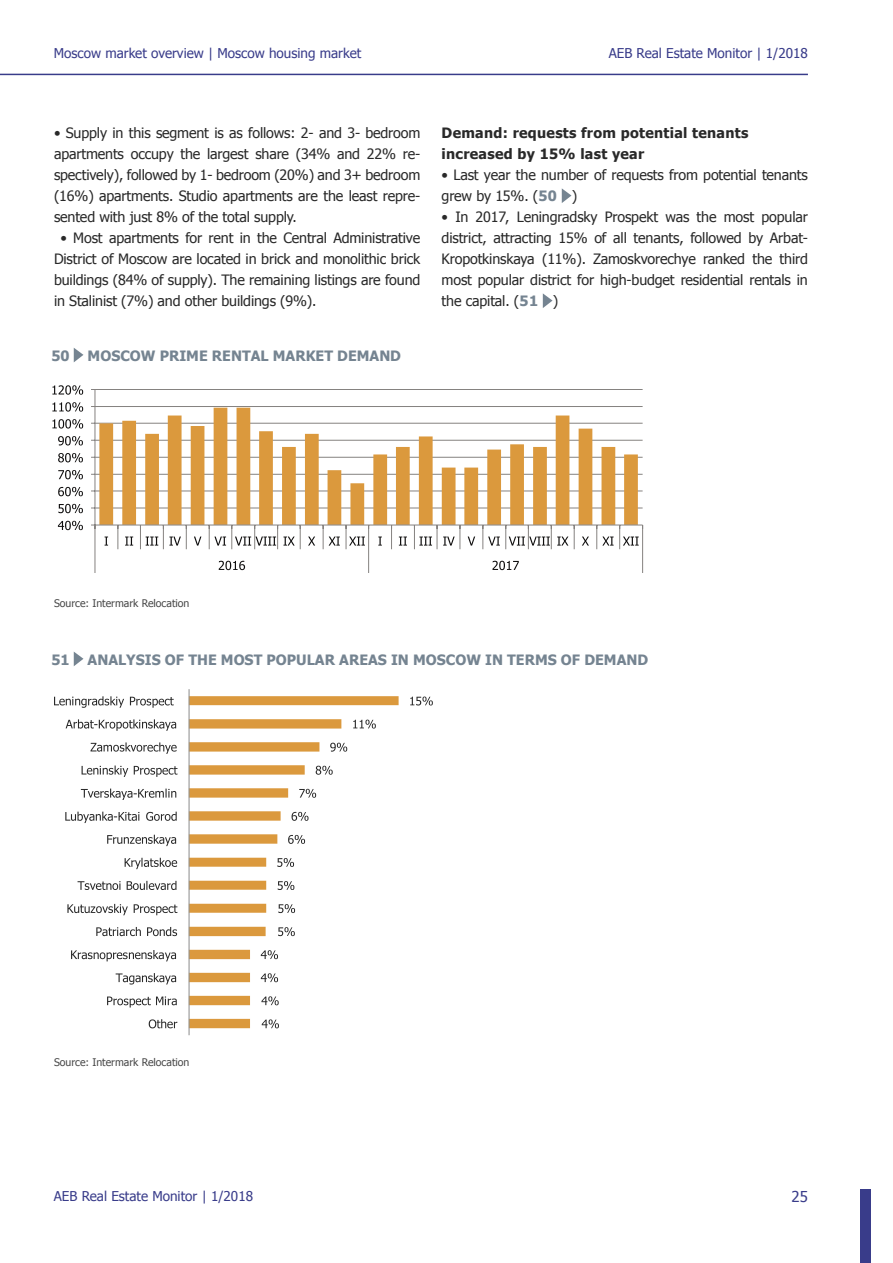
<style>
.page{position:relative;width:893px;height:1263px;background:#fff}
.page>*{position:absolute;margin:0;border:0;box-sizing:border-box;transform-origin:0 0}
.t1{font:15px "Tahoma";color:#393c8a}
.t2{font:14.25px/21px "Tahoma";letter-spacing:-.01em;color:#292929;text-align:justify}
.t3{font:700 14.25px "Tahoma";color:#758491}
.t4{font:700 14.25px/21px "Tahoma";letter-spacing:.02em;color:#292929}
.t5{font:13.5px "Tahoma";color:#393c8a}
.t6{font:10.5px "Tahoma";color:#484848}
.s1{font-weight:700;color:#758491}
</style>
<div class="page">
<div style="left:860px;top:1189px;width:11px;height:74px;background:#393c8a"></div>
<hr style="left:0;top:74px;width:808px;height:1px;background:#393c8a">
<svg style="left:562px;top:188px;width:9px;height:15px"></svg>
<svg style="left:543px;top:293px;width:9px;height:15px"></svg>
<svg style="left:74px;top:348px;width:9px;height:14px"></svg>
<svg style="left:74px;top:652px;width:9px;height:14px"></svg>
<hr style="left:95px;top:389px;width:548px;height:1px;background:#858280">
<hr style="left:95px;top:406px;width:548px;height:1px;background:#858280">
<hr style="left:95px;top:423px;width:548px;height:1px;background:#858280">
<hr style="left:95px;top:440px;width:548px;height:1px;background:#858280">
<hr style="left:95px;top:457px;width:548px;height:1px;background:#858280">
<hr style="left:95px;top:474px;width:548px;height:1px;background:#858280">
<hr style="left:95px;top:490px;width:548px;height:1px;background:#858280">
<hr style="left:95px;top:507px;width:548px;height:1px;background:#858280">
<svg style="left:99px;top:408px;width:539px;height:116px"></svg>
<svg style="left:574px;top:525px;width:1px;height:24px"></svg>
<hr style="left:95px;top:524px;width:548px;height:1px;background:#858280">
<hr style="left:94px;top:389px;width:1px;height:136px;background:#858280">
<svg style="left:91px;top:524px;width:4px;height:49px"></svg>
<svg style="left:58px;top:521px;width:25px;height:9px"></svg>
<svg style="left:58px;top:504px;width:25px;height:9px"></svg>
<svg style="left:58px;top:487px;width:25px;height:9px"></svg>
<svg style="left:58px;top:470px;width:25px;height:9px"></svg>
<svg style="left:58px;top:453px;width:25px;height:9px"></svg>
<svg style="left:58px;top:436px;width:25px;height:9px"></svg>
<svg style="left:52px;top:419px;width:31px;height:10px"></svg>
<svg style="left:52px;top:402px;width:31px;height:10px"></svg>
<svg style="left:52px;top:385px;width:31px;height:10px"></svg>
<svg style="left:105px;top:525px;width:28px;height:24px"></svg>
<svg style="left:140px;top:525px;width:47px;height:24px"></svg>
<svg style="left:194px;top:525px;width:107px;height:24px"></svg>
<svg style="left:308px;top:525px;width:61px;height:48px"></svg>
<svg style="left:378px;top:525px;width:29px;height:24px"></svg>
<svg style="left:414px;top:525px;width:46px;height:24px"></svg>
<svg style="left:468px;top:525px;width:100px;height:24px"></svg>
<svg style="left:582px;top:525px;width:61px;height:48px"></svg>
<svg style="left:219px;top:561px;width:26px;height:9px"></svg>
<svg style="left:492px;top:561px;width:27px;height:9px"></svg>
<svg style="left:190px;top:696px;width:209px;height:332px"></svg>
<hr style="left:189px;top:689px;width:1px;height:346px;background:#939393">
<svg style="left:262px;top:1019px;width:17px;height:9px"></svg>
<svg style="left:261px;top:996px;width:18px;height:9px"></svg>
<svg style="left:261px;top:973px;width:17px;height:9px"></svg>
<svg style="left:261px;top:950px;width:17px;height:9px"></svg>
<svg style="left:278px;top:927px;width:17px;height:9px"></svg>
<svg style="left:278px;top:904px;width:17px;height:9px"></svg>
<svg style="left:278px;top:881px;width:16px;height:9px"></svg>
<svg style="left:277px;top:858px;width:17px;height:9px"></svg>
<svg style="left:288px;top:835px;width:17px;height:9px"></svg>
<svg style="left:292px;top:812px;width:17px;height:9px"></svg>
<svg style="left:299px;top:789px;width:17px;height:9px"></svg>
<svg style="left:316px;top:766px;width:17px;height:9px"></svg>
<svg style="left:330px;top:743px;width:17px;height:9px"></svg>
<svg style="left:353px;top:720px;width:23px;height:8px"></svg>
<svg style="left:410px;top:696px;width:23px;height:9px"></svg>
<svg style="left:149px;top:1019px;width:28px;height:9px"></svg>
<svg style="left:107px;top:996px;width:70px;height:11px"></svg>
<svg style="left:116px;top:973px;width:60px;height:11px"></svg>
<svg style="left:71px;top:950px;width:105px;height:11px"></svg>
<svg style="left:96px;top:927px;width:45px;height:9px"></svg>
<svg style="left:147px;top:927px;width:30px;height:9px"></svg>
<svg style="left:67px;top:904px;width:61px;height:11px"></svg>
<svg style="left:134px;top:904px;width:43px;height:11px"></svg>
<svg style="left:78px;top:881px;width:43px;height:9px"></svg>
<svg style="left:127px;top:881px;width:49px;height:9px"></svg>
<svg style="left:125px;top:858px;width:52px;height:11px"></svg>
<svg style="left:107px;top:835px;width:69px;height:11px"></svg>
<svg style="left:65px;top:812px;width:74px;height:11px"></svg>
<svg style="left:146px;top:812px;width:31px;height:9px"></svg>
<svg style="left:81px;top:788px;width:95px;height:12px"></svg>
<svg style="left:82px;top:765px;width:46px;height:12px"></svg>
<svg style="left:134px;top:766px;width:44px;height:11px"></svg>
<svg style="left:91px;top:742px;width:86px;height:12px"></svg>
<svg style="left:66px;top:719px;width:110px;height:12px"></svg>
<svg style="left:54px;top:696px;width:70px;height:12px"></svg>
<svg style="left:130px;top:697px;width:44px;height:11px"></svg>
<p class="t5" style="left:54px;top:44px;width:309px">Moscow market overview | Moscow housing market</p>
<p class="t5" style="left:609px;top:44px;width:201px">AEB Real Estate Monitor | 1/2018</p>
<p class="t2" style="left:54px;top:122px;width:368px">• Supply in this segment is as follows: 2- and 3- bedroom apartments occupy the largest share (34% and 22% re&shy;spectively), followed by 1- bedroom (20%) and 3+ bedroom (16%) apartments. Studio apartments are the least repre&shy;sented with just 8% of the total supply.</p>
<p class="t2" style="left:54px;top:227px;width:368px;text-indent:6px">• Most apartments for rent in the Central Administrative District of Moscow are located in brick and monolithic brick buildings (84% of supply). The remaining listings are found in Stalinist (7%) and other buildings (9%).</p>
<p class="t3" style="left:51px;top:345px;width:20px">50</p>
<p class="t3" style="left:88px;top:345px;width:315px">MOSCOW PRIME RENTAL MARKET DEMAND</p>
<p class="t4" style="left:442px;top:121px;width:308px">Demand: requests from potential tenants increased by 15% last year</p>
<p class="t2" style="left:442px;top:164px;width:368px">• Last year the number of requests from potential tenants grew by 15%. (<span class="s1">50</span> )</p>
<p class="t2" style="left:442px;top:206px;width:368px">• In 2017, Leningradsky Prospekt was the most popular district, attracting 15% of all tenants, followed by Arbat-Kropotkinskaya (11%). Zamoskvorechye ranked the third most popular district for high-budget residential rentals in the capital. (<span class="s1">51</span> )</p>
<p class="t6" style="left:54px;top:596px;width:137px">Source: Intermark Relocation</p>
<p class="t3" style="left:51px;top:649px;width:20px">51</p>
<p class="t3" style="left:88px;top:649px;width:562px">ANALYSIS OF THE MOST POPULAR AREAS IN MOSCOW IN TERMS OF DEMAND</p>
<p class="t6" style="left:54px;top:1055px;width:137px">Source: Intermark Relocation</p>
<p class="t5" style="left:54px;top:1187px;width:201px">AEB Real Estate Monitor | 1/2018</p>
<p class="t1" style="left:791px;top:1187px;width:18px">25</p>
</div>
